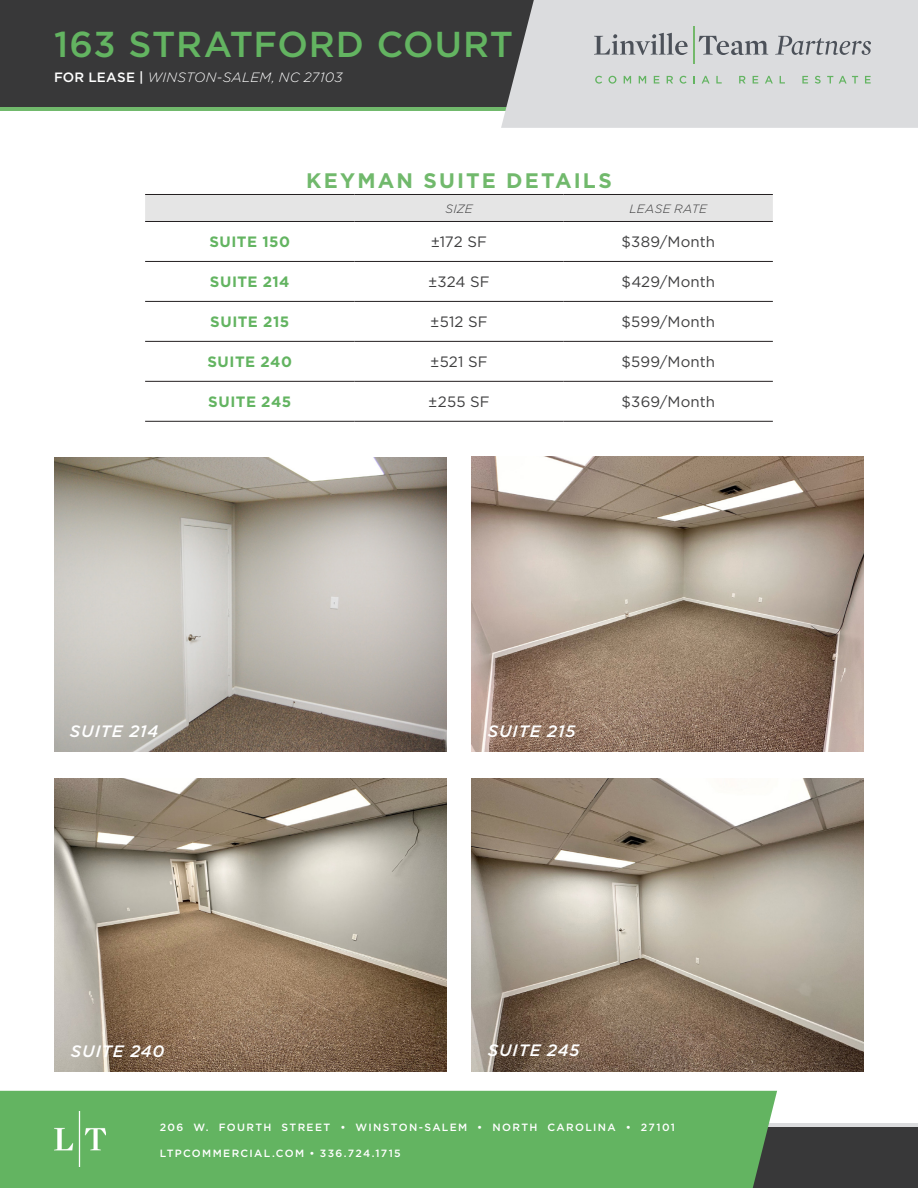
<style>
.page{position:relative;width:918px;height:1188px;background:#fff}
.page>*{position:absolute;margin:0;border:0;box-sizing:border-box;transform-origin:0 0}
.t1{font:500 36px "Gotham";letter-spacing:.02em;color:#63b461}
.t2{font:700 21px "Gotham";letter-spacing:.105em;color:#71b96c}
.t3{font:italic 500 16.5px "Gotham";letter-spacing:.05em;color:#fff}
.t4{font:15px "Gotham";letter-spacing:.01em;color:#3e3e3f}
.t5{font:700 15px "Gotham";letter-spacing:.03em;color:#63b461}
.t6{font:italic 300 13.5px "Gotham";letter-spacing:.02em;color:#fff}
.t7{font:italic 300 12px "Gotham";letter-spacing:.025em;color:#383839}
.t8{font:500 10.5px "Gotham";letter-spacing:.125em;color:#fff}
.s1{font-weight:500;font-style:normal}
</style>
<div class="page">
<div style="left:0;top:1123px;width:918px;height:65px;background:#383839"></div>
<div style="left:0;top:0;width:918px;height:110px;background:#383839"></div>
<hr style="left:0;top:107px;width:918px;height:3px;background:#71b96c">
<div style="left:501px;top:0;width:417px;height:128px;background:#dbdcde"></div>
<svg style="left:594px;top:33px;width:94px;height:22px;background:#b1b3b7"></svg>
<hr style="left:693px;top:26px;width:1px;height:38px;background:#73b86a">
<svg style="left:699px;top:36px;width:69px;height:19px"></svg>
<svg style="left:775px;top:36px;width:96px;height:19px;background:#b5b7ba"></svg>
<svg style="left:595px;top:76px;width:7px;height:8px"></svg>
<svg style="left:608px;top:76px;width:8px;height:8px"></svg>
<svg style="left:624px;top:76px;width:7px;height:8px"></svg>
<svg style="left:639px;top:76px;width:7px;height:8px"></svg>
<svg style="left:654px;top:76px;width:5px;height:8px"></svg>
<svg style="left:667px;top:76px;width:6px;height:8px"></svg>
<svg style="left:680px;top:76px;width:7px;height:8px"></svg>
<svg style="left:693px;top:76px;width:2px;height:8px"></svg>
<svg style="left:702px;top:76px;width:8px;height:8px"></svg>
<svg style="left:716px;top:76px;width:6px;height:8px"></svg>
<svg style="left:739px;top:76px;width:7px;height:8px"></svg>
<svg style="left:753px;top:76px;width:5px;height:8px"></svg>
<svg style="left:765px;top:76px;width:8px;height:8px"></svg>
<svg style="left:780px;top:76px;width:5px;height:8px"></svg>
<svg style="left:802px;top:76px;width:6px;height:8px"></svg>
<svg style="left:815px;top:76px;width:6px;height:8px"></svg>
<svg style="left:827px;top:76px;width:6px;height:8px"></svg>
<svg style="left:839px;top:76px;width:19px;height:8px"></svg>
<svg style="left:865px;top:76px;width:6px;height:8px"></svg>
<hr style="left:0;top:1123px;width:918px;height:3px;background:#dbdcde">
<div style="left:0;top:1091px;width:777px;height:97px;background:#63b461"></div>
<img style="left:54px;top:1112px;width:52px;height:55px">
<img style="left:54px;top:457px;width:392px;height:294px">
<img style="left:54px;top:778px;width:392px;height:293px">
<img style="left:472px;top:457px;width:392px;height:294px">
<img style="left:472px;top:778px;width:392px;height:293px">
<div style="left:145px;top:195px;width:628px;height:26px;background:#e5e5e5"></div>
<hr style="left:145px;top:221px;width:209px;height:1px;background:#231f20">
<hr style="left:354px;top:221px;width:210px;height:1px;background:#231f20">
<hr style="left:564px;top:221px;width:209px;height:1px;background:#231f20">
<hr style="left:145px;top:261px;width:209px;height:1px;background:#231f20">
<hr style="left:354px;top:261px;width:210px;height:1px;background:#231f20">
<hr style="left:564px;top:261px;width:209px;height:1px;background:#231f20">
<hr style="left:145px;top:301px;width:209px;height:1px;background:#231f20">
<hr style="left:354px;top:301px;width:210px;height:1px;background:#231f20">
<hr style="left:564px;top:301px;width:209px;height:1px;background:#231f20">
<hr style="left:145px;top:341px;width:209px;height:1px;background:#231f20">
<hr style="left:354px;top:341px;width:210px;height:1px;background:#231f20">
<hr style="left:564px;top:341px;width:209px;height:1px;background:#231f20">
<hr style="left:145px;top:381px;width:209px;height:1px;background:#231f20">
<hr style="left:354px;top:381px;width:210px;height:1px;background:#231f20">
<hr style="left:564px;top:381px;width:209px;height:1px;background:#231f20">
<hr style="left:145px;top:194px;width:209px;height:1px;background:#231f20">
<hr style="left:354px;top:194px;width:210px;height:1px;background:#231f20">
<hr style="left:564px;top:194px;width:209px;height:1px;background:#231f20">
<hr style="left:145px;top:421px;width:209px;height:1px;background:#231f20">
<hr style="left:354px;top:421px;width:210px;height:1px;background:#231f20">
<hr style="left:564px;top:421px;width:209px;height:1px;background:#231f20">
<h1 class="t1" style="left:54px;top:20px;width:461px">163 STRATFORD COURT</h1>
<p class="t6" style="left:54px;top:68px;width:290px"><span class="s1">FOR LEASE |</span> WINSTON-SALEM, NC 27103</p>
<p class="t2" style="left:306px;top:166px;width:307px">KEYMAN SUITE DETAILS</p>
<p class="t7" style="left:445px;top:201px;width:29px">SIZE</p>
<p class="t7" style="left:629px;top:201px;width:79px">LEASE RATE</p>
<p class="t5" style="left:209px;top:232px;width:82px">SUITE 150</p>
<p class="t4" style="left:431px;top:233px;width:58px">±172 SF</p>
<p class="t4" style="left:622px;top:233px;width:95px">$389/Month</p>
<p class="t5" style="left:210px;top:272px;width:81px">SUITE 214</p>
<p class="t4" style="left:428px;top:273px;width:63px">±324 SF</p>
<p class="t4" style="left:622px;top:273px;width:95px">$429/Month</p>
<p class="t5" style="left:210px;top:312px;width:81px">SUITE 215</p>
<p class="t4" style="left:430px;top:312px;width:59px">±512 SF</p>
<p class="t4" style="left:622px;top:312px;width:95px">$599/Month</p>
<p class="t5" style="left:207px;top:352px;width:86px">SUITE 240</p>
<p class="t4" style="left:430px;top:352px;width:59px">±521 SF</p>
<p class="t4" style="left:622px;top:352px;width:95px">$599/Month</p>
<p class="t5" style="left:208px;top:392px;width:84px">SUITE 245</p>
<p class="t4" style="left:428px;top:392px;width:63px">±255 SF</p>
<p class="t4" style="left:622px;top:392px;width:95px">$369/Month</p>
<p class="t3" style="left:70px;top:720px;width:90px">SUITE 214</p>
<p class="t3" style="left:71px;top:1041px;width:95px">SUITE 240</p>
<p class="t3" style="left:488px;top:720px;width:89px">SUITE 215</p>
<p class="t3" style="left:488px;top:1040px;width:93px">SUITE 245</p>
<p class="t8" style="left:160px;top:1120px;width:517px">206 W. FOURTH STREET • WINSTON-SALEM • NORTH CAROLINA • 27101</p>
<p class="t8" style="left:160px;top:1146px;width:243px">LTPCOMMERCIAL.COM • 336.724.1715</p>
</div>
